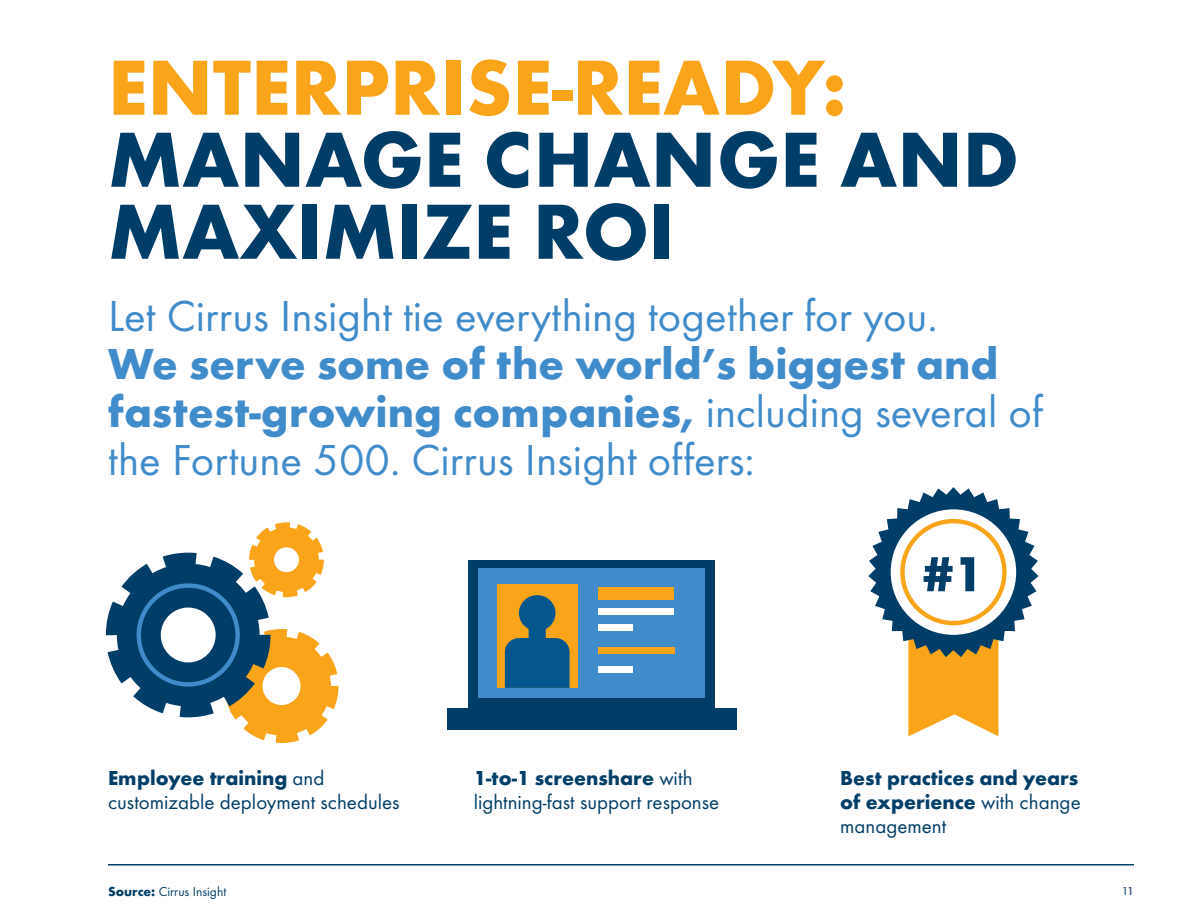
<style>
.page{position:relative;width:1188px;height:918px;background:#fff}
.page>*{position:absolute;margin:0;border:0;box-sizing:border-box;transform-origin:0 0}
.t1{font:700 81px "Futura T";color:#003e68}
.t2{font:700 81px "Futura T";color:#faa41a}
.t3{font:700 51px "Futura T";color:#003e68}
.t4{font:700 45px/48px "Futura T";color:#408cca}
.t5{font:45px "Futura T";color:#408cca}
.t6{font:21px/24px "Futura T";color:#003e68}
.t7{font:700 21px/24px "Futura T";color:#003e68;text-align:justify}
.t8{font:13.5px "Futura T";color:#003e68}
.t9{font:500 12px "Futura T";color:#2e5077}
.s1{font-weight:400}
.s2{font-weight:700}
</style>
<div class="page">
<hr style="left:108px;top:864px;width:1026px;height:2px;background:#003e68">
<div style="left:469px;top:561px;width:246px;height:151px;background:#003e68"></div>
<div style="left:478px;top:569px;width:227px;height:129px;background:#408cca"></div>
<div style="left:447px;top:708px;width:289px;height:22px;background:#003e68"></div>
<div style="left:598px;top:587px;width:75px;height:12px;background:#faa41a"></div>
<div style="left:598px;top:609px;width:75px;height:6px;background:#fff"></div>
<div style="left:598px;top:624px;width:35px;height:6px;background:#fff"></div>
<div style="left:598px;top:666px;width:35px;height:6px;background:#fff"></div>
<div style="left:598px;top:647px;width:77px;height:6px;background:#faa41a"></div>
<div style="left:497px;top:585px;width:80px;height:103px;background:#faa41a"></div>
<svg style="left:505px;top:595px;width:65px;height:93px"></svg>
<svg style="left:868px;top:487px;width:171px;height:249px"></svg>
<svg style="left:106px;top:522px;width:233px;height:221px"></svg>
<h1 class="t2" style="left:108px;top:40px;width:740px">Enterpris e-Ready:</h1>
<h1 class="t1" style="left:108px;top:112px;width:64px">MANA</h1>
<h1 class="t1" style="left:361px;top:112px;width:180px">GE CHAN</h1>
<h1 class="t1" style="left:717px;top:112px;width:183px">GE AND</h1>
<h1 class="t1" style="left:108px;top:184px;width:63px">MAX</h1>
<h1 class="t1" style="left:297px;top:184px;width:379px">IMIZE ROI</h1>
<p class="t5" style="left:108px;top:290px;width:831px">Let Cirrus Insight tie everything together for you.</p>
<p class="t4" style="left:108px;top:340px;width:936px">We serve some of the world’s biggest and fastest-growing companies, <span class="s1">including several of the Fortune 500. Cirrus Insight offers:</span></p>
<p class="t3" style="left:923px;top:544px;width:63px">#1</p>
<p class="t6" style="left:108px;top:766px;width:293px"><span class="s2">Employee training</span> and customizable deployment schedules</p>
<p class="t6" style="left:474px;top:766px;width:247px"><span class="s2">1-to-1 screenshare</span> with lightning-fast support response</p>
<p class="t7" style="left:840px;top:765px;width:242px">Best practices and years of experience <span class="s1">with change management</span></p>
<p class="t8" style="left:108px;top:884px;width:120px"><span class="s2">Source:</span> Cirrus Insight</p>
<p class="t9" style="left:1122px;top:884px;width:14px">11</p>
</div>
